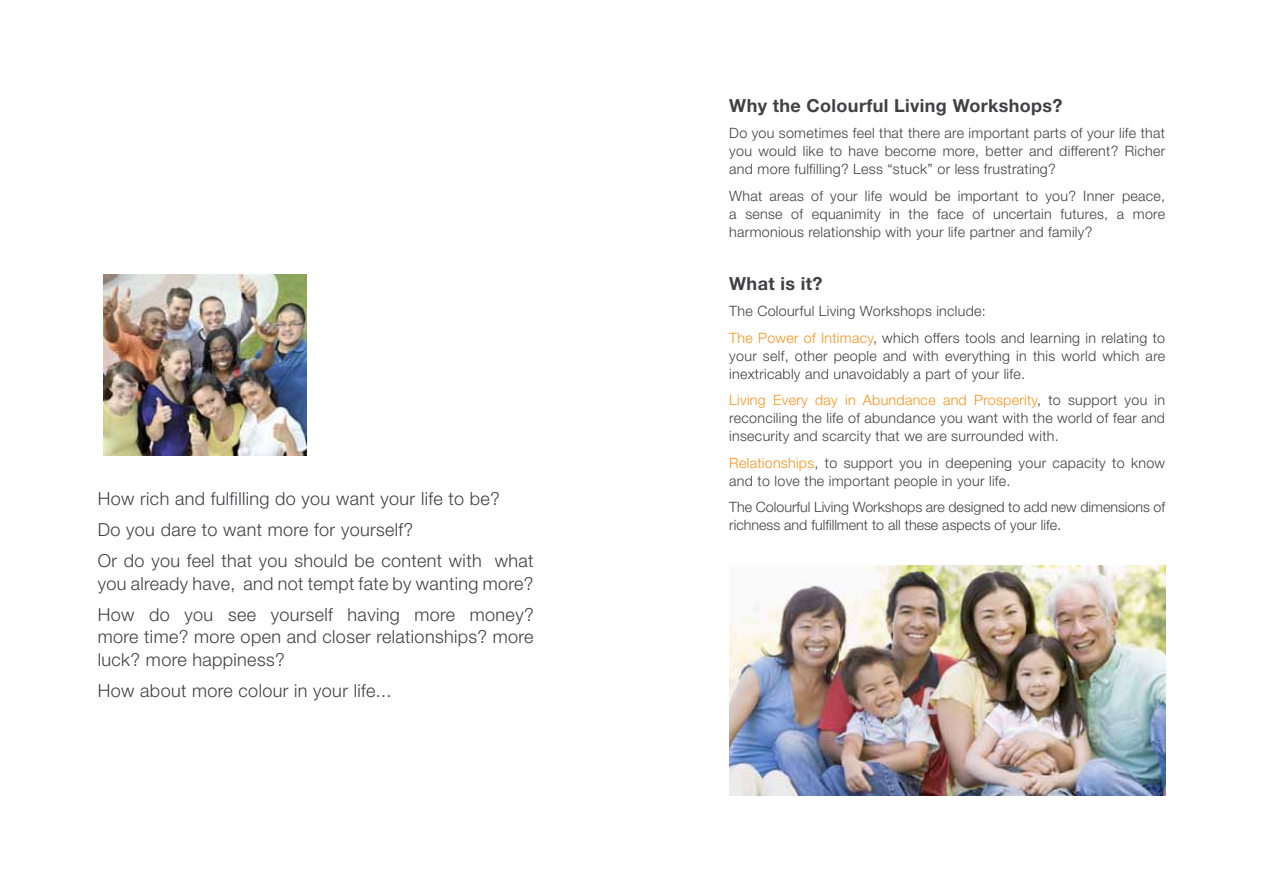
<style>
.page{position:relative;width:1263px;height:893px;background:#fff}
.page>*{position:absolute;margin:0;border:0;box-sizing:border-box;transform-origin:0 0}
.t1{font:300 18px/31px "Helvetica Neue";letter-spacing:.02em;color:#414042}
.t2{font:700 18px "Helvetica Neue";letter-spacing:.02em;color:#414042}
.t3{font:300 14.25px/18px "Helvetica Neue";letter-spacing:.02em;color:#414042;text-align:justify}
.t4{font:300 14.25px/18px "Helvetica Neue";color:#414042}
.s1{color:#f7941e}
.s2{font-size:15px}
</style>
<div class="page">
<img style="left:729px;top:566px;width:437px;height:229px">
<img style="left:103px;top:274px;width:203px;height:181px">
<p class="t1" style="left:98px;top:483px;width:437px">How rich and fulfilling do you want your life to be?<br>Do you dare to want more for yourself?<br>Or do you feel that you should be content with what</p>
<p class="t1" style="left:98px;top:567px;width:437px">you already have, and not tempt fate by wanting more?<br>How do you see yourself having more money?</p>
<p class="t1" style="left:98px;top:625px;width:437px;line-height:22.5px">more time? more open and closer relationships? more luck? more happiness?</p>
<p class="t1" style="left:98px;top:674px;width:295px">How about more colour in your life...</p>
<p class="t2" style="left:729px;top:94px;width:335px">Why the Colourful Living Workshops?</p>
<p class="t3" style="left:729px;top:124px;width:437px">Do you sometimes feel that there are important parts of your life that you would like to have become more, better and different? Richer and more fulfilling? Less “stuck” or less frustrating?</p>
<p class="t3" style="left:729px;top:187px;width:437px">What areas of your life would be important to you? Inner peace, a sense of equanimity in the face of uncertain futures, a more harmonious relationship with your life partner and family?</p>
<p class="t2" style="left:729px;top:272px;width:95px">What is it?</p>
<p class="t3" style="left:729px;top:298px;width:437px;line-height:26.5px">The Colourful Living Workshops include:<br><span class="s1">The Power of Intimacy</span>, which offers tools and learning in relating to</p>
<p class="t3" style="left:729px;top:347px;width:437px">your self, other people and with everything in this world which are inextricably and unavoidably a part of your life.</p>
<p class="t3" style="left:729px;top:391px;width:437px"><span class="s1">Living Every day in Abundance and Prosperity</span>, to support you in reconciling the life of abundance you want with the world of fear and insecurity and scarcity that we are surrounded with.</p>
<p class="t3" style="left:729px;top:454px;width:437px"><span class="s1">Relationships</span>, to support you in deepening your capacity to know and to love the important people in your life.</p>
<p class="t4" style="left:729px;top:498px;width:437px">The Colourful Living Workshops are designed to add new dimensions of richness and fulfillment to all these aspects of your life<span class="s2">.</span></p>
</div>
